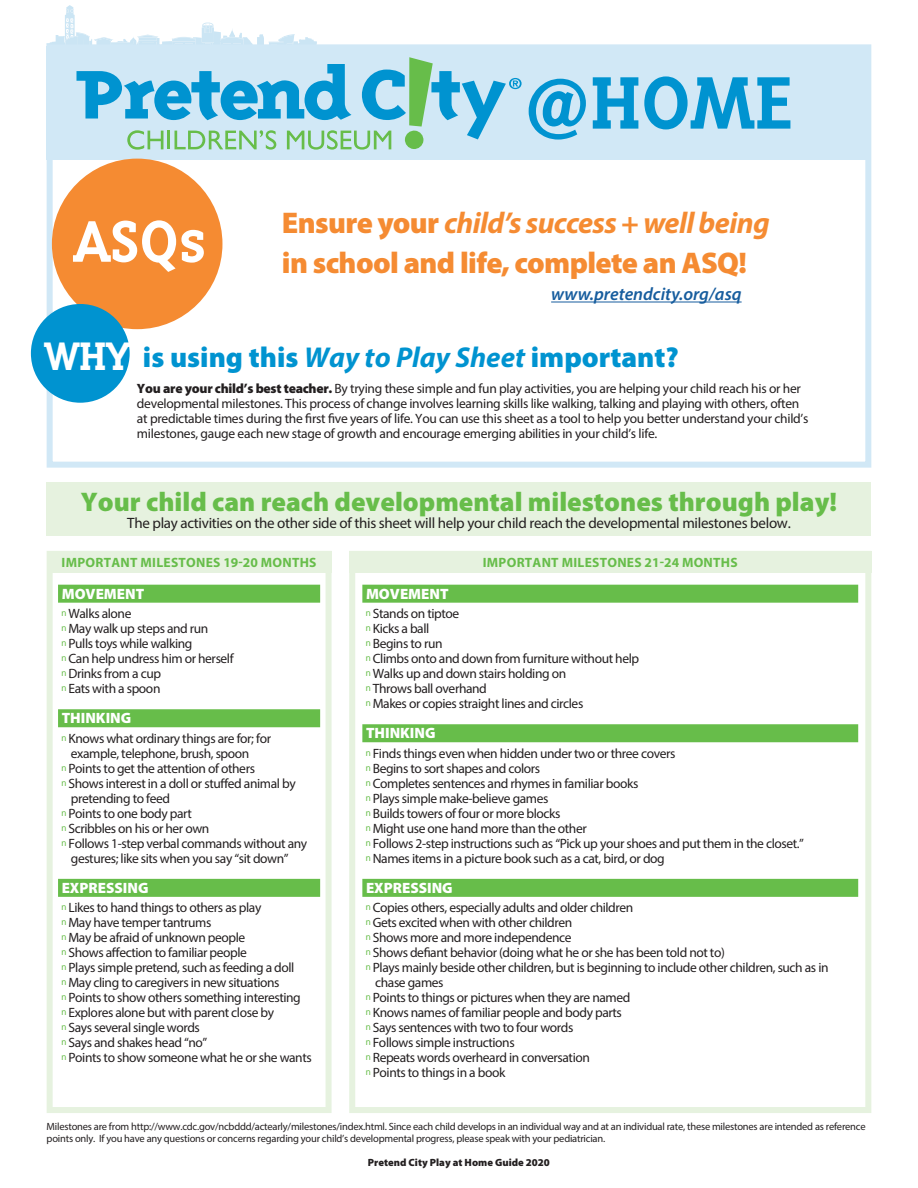
<style>
.page{position:relative;width:918px;height:1188px;background:#fff}
.page>*{position:absolute;margin:0;border:0;box-sizing:border-box;transform-origin:0 0}
.t1{font:85.5px "Triplex Serif Bold Lin";color:#0093d0}
.t2{font:67.5px "Triplex Serif Bold Lin";color:#fff}
.t3{font:45.75px "Triplex Serif Bold Lin";color:#fff}
.t4{font:900 30px/40.2px "Myriad Pro";letter-spacing:-.02em;color:#f58b32}
.t5{font:900 28.8px "Myriad Pro";color:#0093d0}
.t6{font:900 27px "Myriad Pro";color:#67bd4a}
.t7{font:italic 600 18px "Myriad Pro";color:#175d9e}
.t8{font:15px "Myriad Pro";letter-spacing:-.02em;color:#231f20}
._12-24_Milestone_Hea{font:900 15px "Myriad Pro";color:#fff}
._12-24_Body{font:13.5px/15px "Myriad Pro";letter-spacing:-.03em;color:#231f20}
.t9{font:700 13.5px "Myriad Pro";letter-spacing:.02em;color:#67bd4a}
.t10{font:10.5px/12px "Myriad Pro";letter-spacing:-.02em;color:#231f20}
.t11{font:900 10.5px "Myriad Pro";color:#231f20}
.s1{font-weight:700;font-style:italic}
.s2{font-weight:900}
</style>
<div class="page">
<div style="left:47px;top:47px;width:824px;height:113px;background:#d1e8f6"></div>
<div style="left:47px;top:483px;width:824px;height:53px;background:#e6f2df"></div>
<div style="left:47px;top:44px;width:824px;height:424px;border:6px solid #d1e8f6"></div>
<svg style="left:46px;top:5px;width:476px;height:145px"></svg>
<div style="left:52px;top:159px;width:170px;height:170px;background:#f58b32;border-radius:50%"></div>
<div style="left:31px;top:304px;width:99px;height:99px;background:#0093d0;border-radius:50%"></div>
<hr style="left:551px;top:302px;width:191px;height:1px;background:#175d9e">
<div style="left:47px;top:551px;width:285px;height:21px;background:#e6f2df"></div>
<div style="left:349px;top:551px;width:522px;height:21px;background:#e6f2df"></div>
<div style="left:47px;top:551px;width:285px;height:562px;border:6px solid #e6f2df"></div>
<div style="left:349px;top:551px;width:522px;height:562px;border:6px solid #e6f2df"></div>
<div style="left:58px;top:585px;width:262px;height:18px;background:#67bd4a"></div>
<div style="left:58px;top:709px;width:262px;height:18px;background:#67bd4a"></div>
<div style="left:58px;top:879px;width:262px;height:18px;background:#67bd4a"></div>
<div style="left:362px;top:585px;width:496px;height:18px;background:#67bd4a"></div>
<div style="left:362px;top:724px;width:496px;height:18px;background:#67bd4a"></div>
<div style="left:362px;top:879px;width:496px;height:18px;background:#67bd4a"></div>
<h2 class="t2" style="left:74px;top:204px;width:134px">ASQs</h2>
<h1 class="t1" style="left:524px;top:55px;width:270px">@HOME</h1>
<h3 class="t4" style="left:282px;top:203px;width:489px">Ensure your <span class="s1">child’s success + well being </span>in school and life, complete an ASQ!</h3>
<h3 class="t7" style="left:551px;top:283px;width:192px">www.pretendcity.org/asq</h3>
<h3 class="t3" style="left:45px;top:330px;width:87px">WHY</h3>
<h3 class="t5" style="left:143px;top:341px;width:537px">is using this <span class="s1">Way to Play Sheet</span> important?</h3>
<p class="_12-24_Body" style="left:137px;top:381px;width:673px"><span class="s2">You are your child’s best teacher.</span> By trying these simple and fun play activities, you are helping your child reach his or her developmental milestones. This process of change involves learning skills like walking, talking and playing with others, often at predictable times during the first five years of life. You can use this sheet as a tool to help you better understand your child’s milestones, gauge each new stage of growth and encourage emerging abilities in your child’s life.</p>
<h3 class="t6" style="left:81px;top:487px;width:758px">Your child can reach developmental milestones through play!</h3>
<p class="t8" style="left:127px;top:513px;width:665px">The play activities on the other side of this sheet will help your child reach the developmental milestones below.</p>
<p class="t9" style="left:62px;top:553px;width:256px">IMPORTANT MILESTONES 19-20 MONTHS</p>
<p class="t9" style="left:483px;top:553px;width:256px">IMPORTANT MILESTONES 21-24 MONTHS</p>
<p class="_12-24_Milestone_Hea" style="left:62px;top:585px;width:84px">MOVEMENT</p>
<p class="_12-24_Body" style="left:69px;top:606px;width:64px">Walks alone</p>
<p class="_12-24_Body" style="left:69px;top:621px;width:141px">May walk up steps and run</p>
<p class="_12-24_Body" style="left:69px;top:636px;width:125px">Pulls toys while walking</p>
<p class="_12-24_Body" style="left:69px;top:651px;width:167px">Can help undress him or herself</p>
<p class="_12-24_Body" style="left:69px;top:666px;width:94px">Drinks from a cup</p>
<p class="_12-24_Body" style="left:69px;top:681px;width:93px">Eats with a spoon</p>
<p class="_12-24_Milestone_Hea" style="left:62px;top:710px;width:71px">THINKING</p>
<p class="_12-24_Body" style="left:69px;top:731px;width:204px">Knows what ordinary things are for; for example, telephone, brush, spoon</p>
<p class="_12-24_Body" style="left:69px;top:761px;width:188px">Points to get the attention of others</p>
<p class="_12-24_Body" style="left:69px;top:776px;width:229px">Shows interest in a doll or stuffed animal by pretending to feed</p>
<p class="_12-24_Body" style="left:69px;top:806px;width:125px">Points to one body part</p>
<p class="_12-24_Body" style="left:69px;top:821px;width:142px">Scribbles on his or her own</p>
<p class="_12-24_Body" style="left:69px;top:836px;width:240px">Follows 1-step verbal commands without any gestures; like sits when you say “sit down”</p>
<p class="_12-24_Milestone_Hea" style="left:62px;top:879px;width:88px">EXPRESSING</p>
<p class="_12-24_Body" style="left:69px;top:900px;width:194px">Likes to hand things to others as play</p>
<p class="_12-24_Body" style="left:69px;top:915px;width:144px">May have temper tantrums</p>
<p class="_12-24_Body" style="left:69px;top:930px;width:178px">May be afraid of unknown people</p>
<p class="_12-24_Body" style="left:69px;top:945px;width:180px">Shows affection to familiar people</p>
<p class="_12-24_Body" style="left:69px;top:960px;width:227px">Plays simple pretend, such as feeding a doll</p>
<p class="_12-24_Body" style="left:69px;top:975px;width:213px">May cling to caregivers in new situations</p>
<p class="_12-24_Body" style="left:69px;top:990px;width:234px">Points to show others something interesting</p>
<p class="_12-24_Body" style="left:69px;top:1005px;width:207px">Explores alone but with parent close by</p>
<p class="_12-24_Body" style="left:69px;top:1020px;width:133px">Says several single words</p>
<p class="_12-24_Body" style="left:69px;top:1035px;width:140px">Says and shakes head “no”</p>
<p class="_12-24_Body" style="left:69px;top:1050px;width:245px">Points to show someone what he or she wants</p>
<p class="_12-24_Milestone_Hea" style="left:366px;top:585px;width:84px">MOVEMENT</p>
<p class="_12-24_Body" style="left:373px;top:606px;width:88px">Stands on tiptoe</p>
<p class="_12-24_Body" style="left:373px;top:621px;width:58px">Kicks a ball</p>
<p class="_12-24_Body" style="left:373px;top:636px;width:71px">Begins to run</p>
<p class="_12-24_Body" style="left:373px;top:651px;width:268px">Climbs onto and down from furniture without help</p>
<p class="_12-24_Body" style="left:373px;top:666px;width:195px">Walks up and down stairs holding on</p>
<p class="_12-24_Body" style="left:373px;top:681px;width:116px">Throws ball overhand</p>
<p class="_12-24_Body" style="left:373px;top:696px;width:212px">Makes or copies straight lines and circles</p>
<p class="_12-24_Milestone_Hea" style="left:366px;top:725px;width:71px">THINKING</p>
<p class="_12-24_Body" style="left:373px;top:746px;width:304px">Finds things even when hidden under two or three covers</p>
<p class="_12-24_Body" style="left:373px;top:761px;width:169px">Begins to sort shapes and colors</p>
<p class="_12-24_Body" style="left:373px;top:776px;width:267px">Completes sentences and rhymes in familiar books</p>
<p class="_12-24_Body" style="left:373px;top:791px;width:177px">Plays simple make-believe games</p>
<p class="_12-24_Body" style="left:373px;top:806px;width:189px">Builds towers of four or more blocks</p>
<p class="_12-24_Body" style="left:373px;top:821px;width:215px">Might use one hand more than the other</p>
<p class="_12-24_Body" style="left:373px;top:836px;width:433px">Follows 2-step instructions such as “Pick up your shoes and put them in the closet.”</p>
<p class="_12-24_Body" style="left:373px;top:851px;width:293px">Names items in a picture book such as a cat, bird, or dog</p>
<p class="_12-24_Milestone_Hea" style="left:366px;top:879px;width:88px">EXPRESSING</p>
<p class="_12-24_Body" style="left:373px;top:900px;width:262px">Copies others, especially adults and older children</p>
<p class="_12-24_Body" style="left:373px;top:915px;width:201px">Gets excited when with other children</p>
<p class="_12-24_Body" style="left:373px;top:930px;width:200px">Shows more and more independence</p>
<p class="_12-24_Body" style="left:373px;top:945px;width:354px">Shows defiant behavior (doing what he or she has been told not to)</p>
<p class="_12-24_Body" style="left:373px;top:960px;width:457px">Plays mainly beside other children, but is beginning to include other children, such as in chase games</p>
<p class="_12-24_Body" style="left:373px;top:990px;width:259px">Points to things or pictures when they are named</p>
<p class="_12-24_Body" style="left:373px;top:1005px;width:251px">Knows names of familiar people and body parts</p>
<p class="_12-24_Body" style="left:373px;top:1020px;width:202px">Says sentences with two to four words</p>
<p class="_12-24_Body" style="left:373px;top:1035px;width:143px">Follows simple instructions</p>
<p class="_12-24_Body" style="left:373px;top:1050px;width:219px">Repeats words overheard in conversation</p>
<p class="_12-24_Body" style="left:373px;top:1065px;width:134px">Points to things in a book</p>
<p class="t10" style="left:47px;top:1121px;width:821px">Milestones are from http://www.cdc.gov/ncbddd/actearly/milestones/index.html. Since each child develops in an individual way and at an individual rate, these milestones are intended as reference points only. If you have any questions or concerns regarding your child’s developmental progress, please speak with your pediatrician.</p>
<p class="t11" style="left:368px;top:1156px;width:184px">Pretend City Play at Home Guide 2020</p>
</div>
